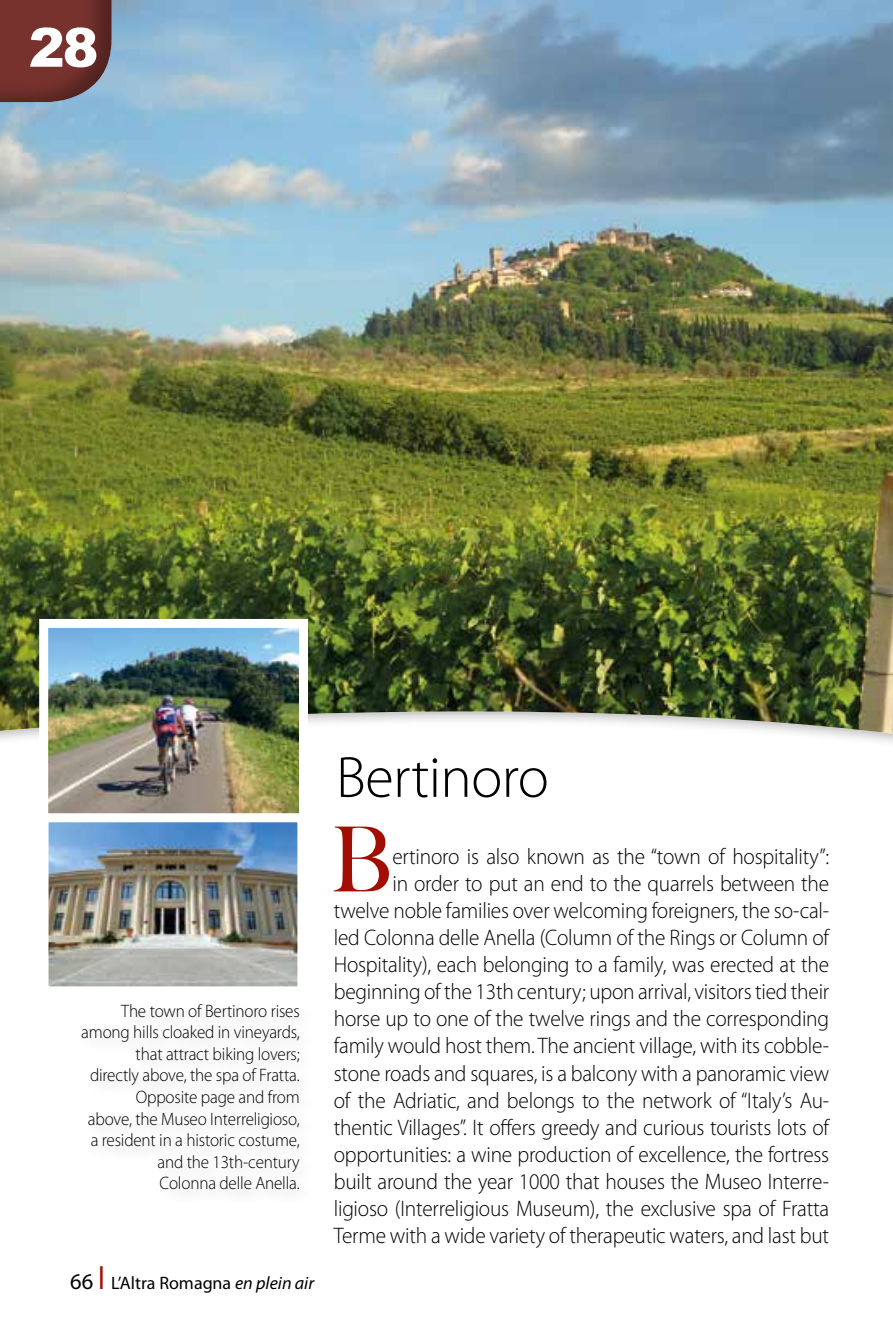
<style>
.page{position:relative;width:893px;height:1340px;background:#fff}
.page>*{position:absolute;margin:0;border:0;box-sizing:border-box;transform-origin:0 0}
.t1{font:500 90px "Big Caslon";color:#a20e04;scale:.95 1}
.t2{font:300 58.5px "Myriad Pro";letter-spacing:-.01em;color:#000}
.t3{font:900 54px "Arial";color:#fff}
.t4{font:300 22.5px/27px "Myriad Pro";letter-spacing:-.01em;color:#000;text-align:right;scale:.95 1}
.t5{font:300 18px/21.6px "Myriad Pro";letter-spacing:-.01em;color:#000;text-align:right;scale:.95 1}
.t6{font:18px "Myriad Pro";color:#000}
.s1{font-size:22.5px}
.s2{font-weight:600;font-size:33.75px;color:#a20e04}
.s3{font-style:italic}
</style>
<div class="page">
<img style="left:0;top:0;width:893px;height:733px">
<div style="left:0;top:0;width:114px;height:104px;background:#000;opacity:.3"></div>
<img style="left:49px;top:629px;width:249px;height:183px">
<div style="left:39px;top:619px;width:269px;height:203px;border:9px solid #fff"></div>
<img style="left:50px;top:823px;width:246px;height:162px">
<div style="left:40px;top:813px;width:266px;height:182px;border:9px solid #fff"></div>
<div style="left:77px;top:998px;width:240px;height:208px;background:#fbfbfb"></div>
<h3 class="t3" style="left:29px;top:8px;width:71px">28</h3>
<p class="t5" style="left:81px;top:999px;width:232px">The town of Bertinoro rises among hills cloaked in vineyards, that attract biking lovers;<br>directly above, the spa of Fratta.<br>Opposite page and from<br>above, the Museo Interreligioso, a resident in a historic costume, and the 13th-century<br>Colonna delle Anella.</p>
<p class="t6" style="left:70px;top:1271px;width:245px"><span class="s1">66</span> <span class="s2">I</span> L’Altra Romagna <span class="s3">en plein air</span></p>
<h2 class="t2" style="left:336px;top:742px;width:214px">Bertinoro</h2>
<h1 class="t1" style="left:330px;top:785px;width:69px">B</h1>
<p class="t4" style="left:334px;top:843px;width:523px">ertinoro is also known as the “town of hospitality”:<br>in order to put an end to the quarrels between the twelve noble families over welcoming foreigners, the so-cal&shy;led Colonna delle Anella (Column of the Rings or Column of Hospitality), each belonging to a family, was erected at the beginning of the 13th century; upon arrival, visitors tied their horse up to one of the twelve rings and the corresponding family would host them. The ancient village, with its cobble&shy;stone roads and squares, is a balcony with a panoramic view of the Adriatic, and belongs to the network of “Italy’s Au&shy;thentic Villages”. It offers greedy and curious tourists lots of opportunities: a wine production of excellence, the fortress built around the year 1000 that houses the Museo Interre&shy;ligioso (Interreligious Museum), the exclusive spa of Fratta Terme with a wide variety of therapeutic waters, and last but</p>
</div>
